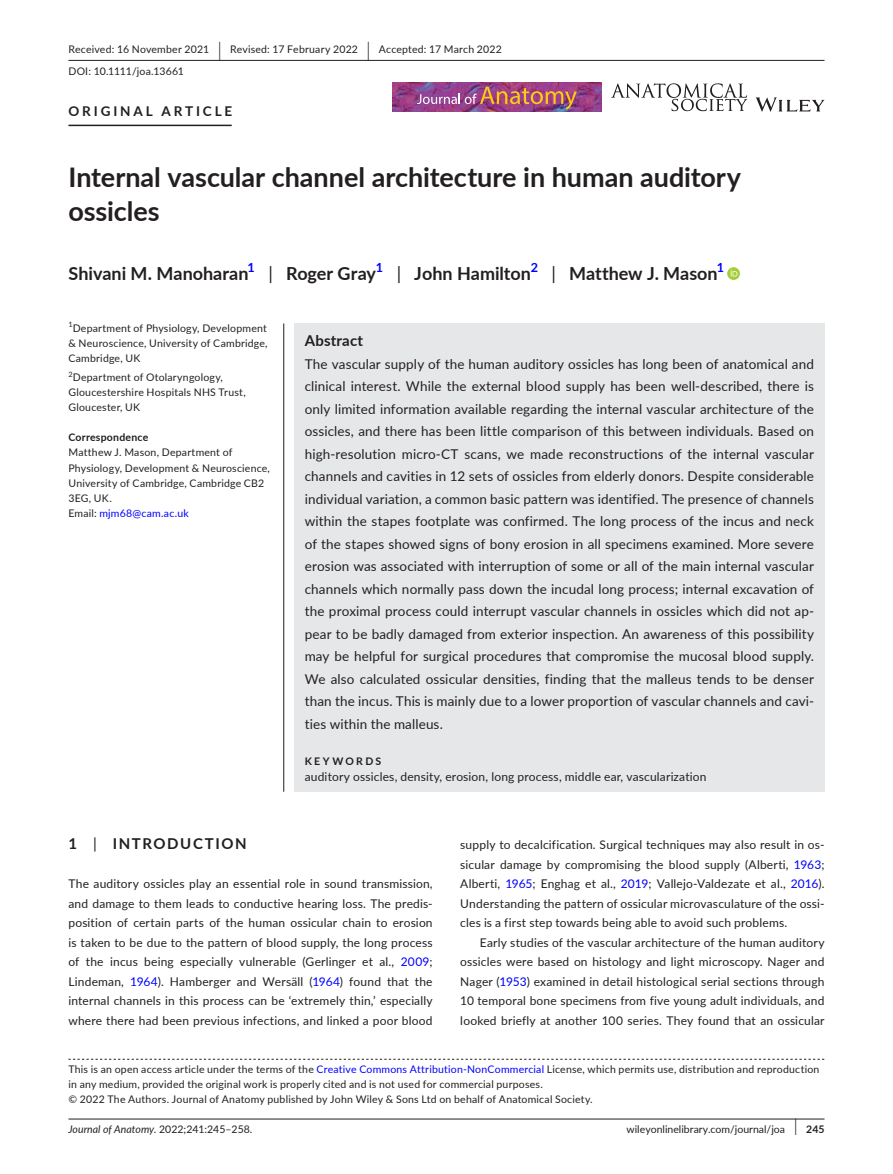
<style>
.page{position:relative;width:893px;height:1174px;background:#fff}
.page>*{position:absolute;margin:0;border:0;box-sizing:border-box;transform-origin:0 0}
.t1{font:700 27px/34.5px "Lato";letter-spacing:-.005em;color:#231f20}
.t2{font:700 18px "Lato";color:#231f20}
.t3{font:700 15px "Lato";letter-spacing:.1em;color:#231f20}
.t4{font:700 15px "Lato";letter-spacing:.015em;color:#231f20}
.t5{font:13.5px/22.5px "Lato";letter-spacing:.01em;color:#231f20;text-align:justify}
.t6{font:700 13.5px "Lato";letter-spacing:.215em;color:#231f20}
.t7{font:700 12.6px "Lato";color:#00f}
.t8{font:12px/19.5px "Lato";letter-spacing:.015em;color:#231f20;text-align:justify}
.t9{font:10.5px/15px "Lato";letter-spacing:.02em;color:#231f20}
.t10{font:10.5px "Lato";color:#231f20}
.t11{font:italic 10.5px "Lato";color:#231f20}
.t12{font:700 10.5px "Lato";letter-spacing:.02em;color:#231f20}
.t13{font:700 10.5px "Lato";letter-spacing:.22em;color:#231f20}
.t14{font:7.35px "Lato";color:#231f20}
.s1{font-size:19.65px}
.s2{font-weight:400}
.s3{color:#00f}
.s4{font-style:normal}
.s5{font-size:17.4px}
.s6{font-weight:700}
</style>
<div class="page">
<hr style="left:68px;top:1118px;width:756px;height:1px;background:#231f20">
<svg style="left:756px;top:97px;width:68px;height:15px"></svg>
<img style="left:393px;top:82px;width:208px;height:30px">
<img style="left:417px;top:87px;width:160px;height:23px">
<img style="left:611px;top:83px;width:137px;height:29px">
<hr style="left:68px;top:60px;width:756px;height:1px;background:#231f20">
<hr style="left:68px;top:125px;width:164px;height:1px;background:#231f20">
<svg style="left:727px;top:267px;width:13px;height:13px"></svg>
<svg style="left:731px;top:269px;width:6px;height:7px"></svg>
<div style="left:294px;top:323px;width:530px;height:468px;background:#e6e7e9"></div>
<hr style="left:283px;top:323px;width:1px;height:468px;background:#231f20">
<svg style="left:68px;top:1058px;width:756px;height:1px"></svg>
<p class="t9" style="left:68px;top:38px;width:435px;line-height:21.8px">Received: 16 November 2021 <span class="s1">|</span> Revised: 17 February 2022 <span class="s1">|</span> Accepted: 17 March 2022<br>DOI: 10.1111/joa.13661</p>
<p class="t6" style="left:68px;top:101px;width:165px">ORIGINAL ARTICLE</p>
<h1 class="t1" style="left:68px;top:159px;width:674px">Internal vascular channel architecture in human auditory ossicles</h1>
<h2 class="t2" style="left:68px;top:260px;width:182px">Shivani M. Manoharan</h2>
<p class="t7" style="left:248px;top:258px;width:9px">1</p>
<h2 class="t2" style="left:268px;top:260px;width:109px"><span class="s2">|</span> Roger Gray</h2>
<p class="t7" style="left:376px;top:258px;width:9px">1</p>
<h2 class="t2" style="left:397px;top:260px;width:136px"><span class="s2">|</span> John Hamilton</h2>
<p class="t7" style="left:531px;top:258px;width:9px">2</p>
<h2 class="t2" style="left:551px;top:260px;width:168px"><span class="s2">|</span> Matthew J. Mason</h2>
<p class="t7" style="left:717px;top:258px;width:9px">1</p>
<p class="t14" style="left:68px;top:319px;width:6px">1</p>
<p class="t9" style="left:68px;top:320px;width:201px;text-align:justify;text-indent:4px">Department of Physiology, Development &amp; Neuroscience, University of Cambridge, Cambridge, UK</p>
<p class="t14" style="left:68px;top:369px;width:6px">2</p>
<p class="t9" style="left:68px;top:370px;width:179px;text-indent:4px">Department of Otolaryngology,<br>Gloucestershire Hospitals NHS Trust,<br>Gloucester, UK</p>
<p class="t12" style="left:68px;top:430px;width:81px">Correspondence</p>
<p class="t9" style="left:68px;top:445px;width:203px">Matthew J. Mason, Department of<br>Physiology, Development &amp; Neuroscience,<br>University of Cambridge, Cambridge CB2<br>3EG, UK.<br>Email: <span class="s3">mjm68@cam.ac.uk</span></p>
<p class="t4" style="left:305px;top:329px;width:60px">Abstract</p>
<p class="t5" style="left:305px;top:352px;width:511px">The vascular supply of the human auditory ossicles has long been of anatomical and clinical interest. While the external blood supply has been well-described, there is only limited information available regarding the internal vascular architecture of the ossicles, and there has been little comparison of this between individuals. Based on high-resolution micro-CT scans, we made reconstructions of the internal vascular channels and cavities in 12 sets of ossicles from elderly donors. Despite considerable individual variation, a common basic pattern was identified. The presence of channels within the stapes footplate was confirmed. The long process of the incus and neck of the stapes showed signs of bony erosion in all specimens examined. More severe erosion was associated with interruption of some or all of the main internal vascular channels which normally pass down the incudal long process; internal excavation of the proximal process could interrupt vascular channels in ossicles which did not ap&shy;pear to be badly damaged from exterior inspection. An awareness of this possibility may be helpful for surgical procedures that compromise the mucosal blood supply.<br>We also calculated ossicular densities, finding that the malleus tends to be denser than the incus. This is mainly due to a lower proportion of vascular channels and cavi&shy;ties within the malleus.</p>
<p class="t13" style="left:305px;top:753px;width:78px">KEYWORDS</p>
<p class="t8" style="left:305px;top:766px;width:403px">auditory ossicles, density, erosion, long process, middle ear, vascularization</p>
<p class="t3" style="left:68px;top:833px;width:180px">1 <span class="s2">|</span> INTRODUCTION</p>
<p class="t8" style="left:68px;top:873px;width:366px">The auditory ossicles play an essential role in sound transmission, and damage to them leads to conductive hearing loss. The predis&shy;position of certain parts of the human ossicular chain to erosion is taken to be due to the pattern of blood supply, the long process of the incus being especially vulnerable (Gerlinger et al., <span class="s3">2009</span>; Lindeman, <span class="s3">1964</span>). Hamberger and Wersäll (<span class="s3">1964</span>) found that the internal channels in this process can be ‘extremely thin,’ especially where there had been previous infections, and linked a poor blood</p>
<p class="t8" style="left:460px;top:834px;width:366px">supply to decalcification. Surgical techniques may also result in os&shy;sicular damage by compromising the blood supply (Alberti, <span class="s3">1963</span>; Alberti, <span class="s3">1965</span>; Enghag et al., <span class="s3">2019</span>; Vallejo-Valdezate et al., <span class="s3">2016</span>).<br>Understanding the pattern of ossicular microvasculature of the ossi&shy;cles is a first step towards being able to avoid such problems.</p>
<p class="t8" style="left:460px;top:932px;width:366px;text-indent:20px">Early studies of the vascular architecture of the human auditory ossicles were based on histology and light microscopy. Nager and Nager (<span class="s3">1953</span>) examined in detail histological serial sections through 10 temporal bone specimens from five young adult individuals, and looked briefly at another 100 series. They found that an ossicular</p>
<p class="t9" style="left:68px;top:1061px;width:752px">This is an open access article under the terms of the <span class="s3">Creative Commons Attribution-NonCommercial</span> License, which permits use, distribution and reproduction in any medium, provided the original work is properly cited and is not used for commercial purposes.<br>© 2022 The Authors. Journal of Anatomy published by John Wiley &amp; Sons Ltd on behalf of Anatomical Society.</p>
<p class="t11" style="left:68px;top:1121px;width:185px">Journal of Anatomy. <span class="s4">2022;241:245–258.</span></p>
<p class="t10" style="left:626px;top:1121px;width:199px">wileyonlinelibrary.com/journal/joa <span class="s5">|</span> <span class="s6">245</span></p>
</div>
